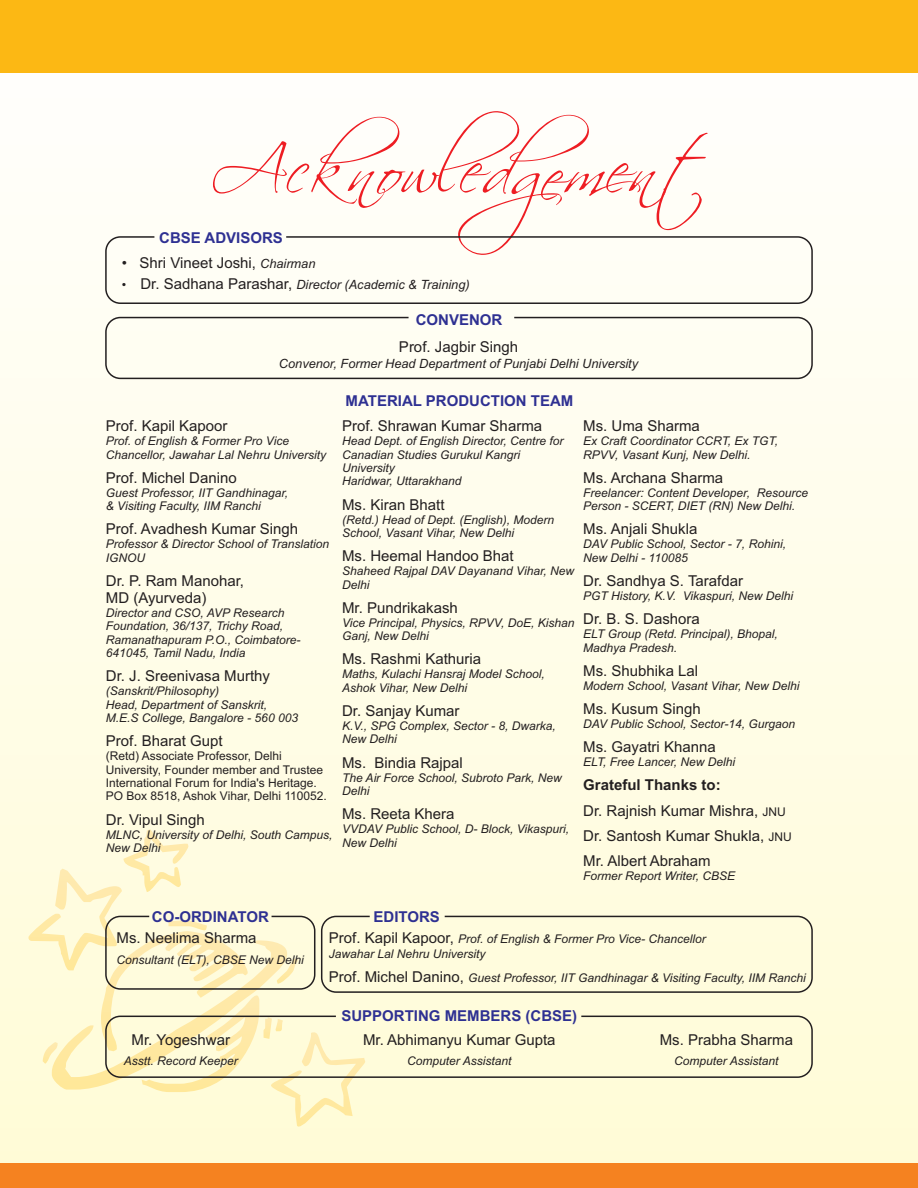
<style>
.page{position:relative;width:918px;height:1188px;background:#fff}
.page>*{position:absolute;margin:0;border:0;box-sizing:border-box;transform-origin:0 0}
.t1{font:67.5px "Scriptina";color:#ee1d23}
.t2{font:15px/25.2px "Arial";color:#231f20}
.t3{font:700 15px "Arial";color:#2e3092}
.t4{font:italic 12.75px "Arial";color:#231f20}
.t5{font:italic 12px/13.4px "Arial";color:#231f20}
.t6{font:12px/13.4px "Arial";color:#231f20}
.s1{font-style:italic;font-size:12.75px}
.s2{font-style:normal;font-size:15px}
.s3{font-weight:700;color:#2e3092}
.s4{font-weight:700}
.s5{font-size:12px}
</style>
<div class="page">
<div style="left:0;top:0;width:918px;height:1188px;background:linear-gradient(to bottom,#fffefe,#fffbd5)"></div>
<div style="left:0;top:0;width:918px;height:73px;background:#fcb814"></div>
<svg style="left:29px;top:829px;width:336px;height:300px;background:#fef8d3"></svg>
<div style="left:0;top:1163px;width:918px;height:25px;background:#f58220"></div>
<div style="left:105px;top:236px;width:708px;height:68px;border:2px solid #231f20;border-radius:14px"></div>
<div style="left:105px;top:317px;width:708px;height:62px;border:2px solid #231f20;border-radius:14px"></div>
<div style="left:105px;top:916px;width:210px;height:74px;border:2px solid #231f20;border-radius:14px"></div>
<div style="left:321px;top:916px;width:492px;height:77px;border:2px solid #231f20;border-radius:14px"></div>
<div style="left:105px;top:1016px;width:708px;height:62px;border:2px solid #231f20;border-radius:14px"></div>
<p class="t1" style="left:210px;top:130px;width:499px">Acknowledgement</p>
<p class="t3" style="left:159px;top:232px;width:125px">CBSE ADVISORS</p>
<p class="t2" style="left:122px;top:251px;width:195px">• Shri Vineet Joshi, <span class="s1">Chairman</span></p>
<p class="t4" style="left:122px;top:279px;width:349px">• <span class="s2">Dr. Sadhana Parashar,</span> Director (Academic &amp; Training)</p>
<p class="t2" style="left:399px;top:308px;width:121px;line-height:27px;text-align:center"><span class="s3">CONVENOR<br></span>Prof. Jagbir Singh</p>
<p class="t4" style="left:279px;top:359px;width:361px">Convenor, Former Head Department of Punjabi Delhi University</p>
<p class="t2" style="left:106px;top:415px;width:123px">Prof. Kapil Kapoor</p>
<p class="t5" style="left:106px;top:435px;width:222px">Prof. of English &amp; Former Pro Vice<br>Chancellor, Jawahar Lal Nehru University</p>
<p class="t2" style="left:106px;top:466px;width:132px">Prof. Michel Danino</p>
<p class="t5" style="left:106px;top:487px;width:184px">Guest Professor, IIT Gandhinagar, &amp; Visiting Faculty, IIM Ranchi</p>
<p class="t2" style="left:106px;top:518px;width:194px">Prof. Avadhesh Kumar Singh</p>
<p class="t5" style="left:106px;top:539px;width:225px">Professor &amp; Director School of Translation<br>IGNOU</p>
<p class="t2" style="left:106px;top:574px;width:140px;line-height:16.8px">Dr. P. Ram Manohar,<br>MD (Ayurveda)</p>
<p class="t5" style="left:106px;top:607px;width:196px">Director and CSO, AVP Research<br>Foundation, 36/137, Trichy Road,<br>Ramanathapuram P.O., Coimbatore-<br>641045, Tamil Nadu, India</p>
<p class="t2" style="left:106px;top:665px;width:166px">Dr. J. Sreenivasa Murthy</p>
<p class="t5" style="left:106px;top:685px;width:194px">(Sanskrit/Philosophy)<br>Head, Department of Sanskrit,<br>M.E.S College, Bangalore - 560 003</p>
<p class="t2" style="left:106px;top:730px;width:118px">Prof. Bharat Gupt</p>
<p class="t6" style="left:106px;top:750px;width:223px">(Retd) Associate Professor, Delhi University, Founder member and Trustee International Forum for India's Heritage.<br>PO Box 8518, Ashok Vihar, Delhi 110052.</p>
<p class="t2" style="left:106px;top:808px;width:100px">Dr. Vipul Singh</p>
<p class="t5" style="left:106px;top:829px;width:228px">MLNC, University of Delhi, South Campus,<br>New Delhi</p>
<p class="t3" style="left:346px;top:395px;width:229px">MATERIAL PRODUCTION TEAM</p>
<p class="t2" style="left:342px;top:415px;width:202px">Prof. Shrawan Kumar Sharma</p>
<p class="t5" style="left:342px;top:435px;width:223px">Head Dept. of English Director, Centre for<br>Canadian Studies Gurukul Kangri<br>University<br>Haridwar, Uttarakhand</p>
<p class="t2" style="left:342px;top:493px;width:104px">Ms. Kiran Bhatt</p>
<p class="t5" style="left:342px;top:514px;width:214px">(Retd.) Head of Dept. (English), Modern<br>School, Vasant Vihar, New Delhi</p>
<p class="t2" style="left:342px;top:545px;width:173px">Ms. Heemal Handoo Bhat</p>
<p class="t5" style="left:342px;top:565px;width:233px">Shaheed Rajpal DAV Dayanand Vihar, New<br>Delhi</p>
<p class="t2" style="left:342px;top:596px;width:117px">Mr. Pundrikakash</p>
<p class="t5" style="left:342px;top:617px;width:234px">Vice Principal, Physics, RPVV, DoE, Kishan<br>Ganj, New Delhi</p>
<p class="t2" style="left:342px;top:648px;width:141px">Ms. Rashmi Kathuria</p>
<p class="t5" style="left:342px;top:669px;width:204px">Maths, Kulachi Hansraj Model School,<br>Ashok Vihar, New Delhi</p>
<p class="t2" style="left:342px;top:700px;width:119px">Dr. Sanjay Kumar</p>
<p class="t5" style="left:342px;top:720px;width:215px">K.V., SPG Complex, Sector - 8, Dwarka,<br>New Delhi</p>
<p class="t2" style="left:342px;top:751px;width:122px">Ms. Bindia Rajpal</p>
<p class="t5" style="left:342px;top:772px;width:221px">The Air Force School, Subroto Park, New<br>Delhi</p>
<p class="t2" style="left:342px;top:803px;width:114px">Ms. Reeta Khera</p>
<p class="t5" style="left:342px;top:824px;width:229px">VVDAV Public School, D- Block, Vikaspuri,<br>New Delhi</p>
<p class="t2" style="left:583px;top:415px;width:118px">Ms. Uma Sharma</p>
<p class="t5" style="left:583px;top:435px;width:196px">Ex Craft Coordinator CCRT, Ex TGT,<br>RPVV, Vasant Kunj, New Delhi.</p>
<p class="t2" style="left:583px;top:466px;width:142px">Ms. Archana Sharma</p>
<p class="t5" style="left:583px;top:487px;width:226px">Freelancer: Content Developer, Resource<br>Person - SCERT, DIET (RN) New Delhi.</p>
<p class="t2" style="left:583px;top:518px;width:116px">Ms. Anjali Shukla</p>
<p class="t5" style="left:583px;top:539px;width:204px">DAV Public School, Sector - 7, Rohini,<br>New Delhi - 110085</p>
<p class="t2" style="left:583px;top:569px;width:161px">Dr. Sandhya S. Tarafdar</p>
<p class="t5" style="left:583px;top:590px;width:212px">PGT History, K.V. Vikaspuri, New Delhi</p>
<p class="t2" style="left:583px;top:608px;width:118px">Dr. B. S. Dashora</p>
<p class="t5" style="left:583px;top:628px;width:196px">ELT Group (Retd. Principal), Bhopal,<br>Madhya Pradesh.</p>
<p class="t2" style="left:583px;top:659px;width:117px">Ms. Shubhika Lal</p>
<p class="t5" style="left:583px;top:680px;width:218px">Modern School, Vasant Vihar, New Delhi</p>
<p class="t2" style="left:583px;top:698px;width:119px">Ms. Kusum Singh</p>
<p class="t5" style="left:583px;top:718px;width:213px">DAV Public School, Sector-14, Gurgaon</p>
<p class="t2" style="left:583px;top:736px;width:134px">Ms. Gayatri Khanna</p>
<p class="t5" style="left:583px;top:756px;width:154px">ELT, Free Lancer, New Delhi</p>
<p class="t2" style="left:583px;top:774px;width:210px"><span class="s4">Grateful Thanks to:<br></span>Dr. Rajnish Kumar Mishra, <span class="s5">JNU<br></span>Dr. Santosh Kumar Shukla, <span class="s5">JNU<br></span>Mr. Albert Abraham</p>
<p class="t5" style="left:583px;top:870px;width:154px">Former Report Writer, CBSE</p>
<p class="t2" style="left:117px;top:907px;width:154px;line-height:21.6px;text-indent:35px"><span class="s3">CO-ORDINATOR<br></span>Ms. Neelima Sharma</p>
<p class="t5" style="left:117px;top:954px;width:189px">Consultant (ELT), CBSE New Delhi</p>
<p class="t2" style="left:132px;top:1028px;width:100px">Mr. Yogeshwar</p>
<p class="t5" style="left:124px;top:1056px;width:116px">Asstt. Record Keeper</p>
<p class="t3" style="left:374px;top:911px;width:68px">EDITORS</p>
<p class="t5" style="left:329px;top:933px;width:379px;line-height:14.9px"><span class="s2">Prof. Kapil Kapoor,</span> Prof. of English &amp; Former Pro Vice- Chancellor<br>Jawahar Lal Nehru University</p>
<p class="t5" style="left:329px;top:973px;width:478px"><span class="s2">Prof. Michel Danino,</span> Guest Professor, IIT Gandhinagar &amp; Visiting Faculty, IIM Ranchi</p>
<p class="t3" style="left:341px;top:1010px;width:237px">SUPPORTING MEMBERS (CBSE)</p>
<p class="t2" style="left:363px;top:1028px;width:194px">Mr. Abhimanyu Kumar Gupta</p>
<p class="t5" style="left:407px;top:1056px;width:106px">Computer Assistant</p>
<p class="t2" style="left:660px;top:1028px;width:135px">Ms. Prabha Sharma</p>
<p class="t5" style="left:674px;top:1056px;width:106px">Computer Assistant</p>
</div>
